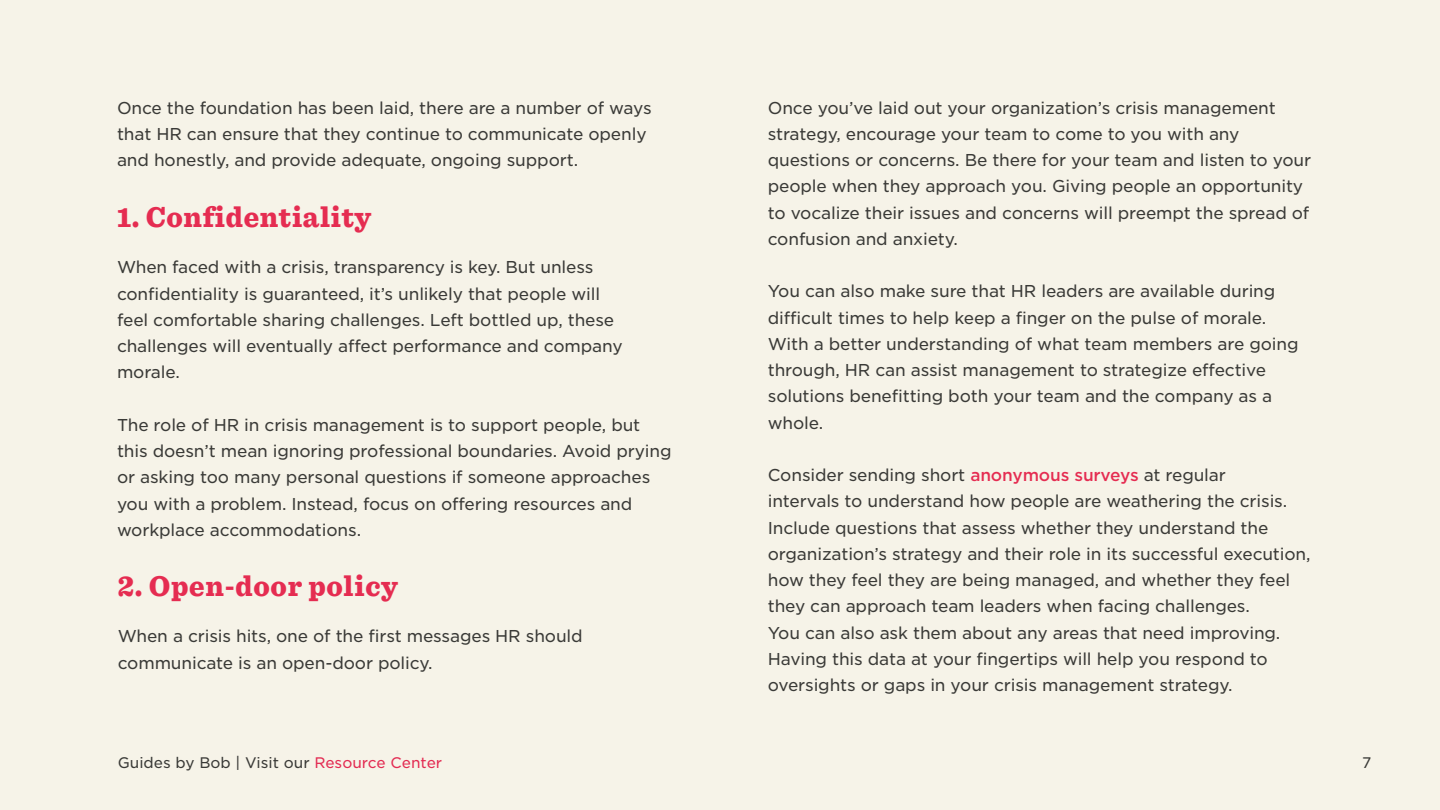
<style>
.page{position:relative;width:1440px;height:810px;background:#f6f3e8}
.page>*{position:absolute;margin:0;border:0;box-sizing:border-box;transform-origin:0 0}
.t1{font:900 30px "Sentinel";letter-spacing:.025em;color:#e52c51;scale:.95 1}
.t2{font:16.5px/26.2px "Gotham S Sm";letter-spacing:-.01em;color:#3a3a37}
.t3{font:14.7px "Gotham S Sm";color:#3a3a37}
.s1{color:#e32b52}
.s2{font-weight:500;color:#e52c51}
</style>
<div class="page">
<p class="t2" style="left:117px;top:94px;width:536px">Once the foundation has been laid, there are a number of ways that HR can ensure that they continue to communicate openly and honestly, and provide adequate, ongoing support.</p>
<h1 class="t1" style="left:117px;top:199px;width:269px">1. Confidentiality</h1>
<p class="t2" style="left:117px;top:254px;width:507px">When faced with a crisis, transparency is key. But unless confidentiality is guaranteed it, s’ unlikely that people will feel comfortable sharing challenges. Left bottled up, these challenges will eventually affect performance and company morale.</p>
<p class="t2" style="left:117px;top:411px;width:556px">The role of HR in crisis management is to support people, but this doesn t’ mean ignoring professional boundaries. Avoid prying or asking too many personal questions if someone approaches you with a problem. Instead, focus on offering resources and workplace accommodations.</p>
<h1 class="t1" style="left:118px;top:568px;width:296px">2. Open-door policy</h1>
<p class="t2" style="left:118px;top:623px;width:467px">When a crisis hits, one of the first messages HR should communicate is an open-door policy.</p>
<p class="t3" style="left:118px;top:753px;width:326px">Guides by Bob | Visit our <span class="s1">Resource Center</span></p>
<p class="t2" style="left:768px;top:94px;width:545px">Once you’ve laid out your organization s’ crisis management strategy, encourage your team to come to you with any questions or concerns. Be there for your team and listen to your people when they approach you. Giving people an opportunity to vocalize their issues and concerns will preempt the spread of confusion and anxiety.</p>
<p class="t2" style="left:768px;top:278px;width:532px">You can also make sure that HR leaders are available during difficult times to help keep a finger on the pulse of morale.<br>With a better understanding of what team members are going through, HR can assist management to strategize effective solutions benefitting both your team and the company as a whole.</p>
<p class="t2" style="left:768px;top:462px;width:544px">Consider sending short <span class="s2">anonymous surveys</span> at regular<br>intervals to understand how people are weathering the crisis.<br>Include questions that assess whether they understand the organization s’ strategy and their role in its successful execution, how they feel they are being managed, and whether they feel they can approach team leaders when facing challenges.<br>You can also ask them about any areas that need improving.<br>Having this data at your fingertips will help you respond to oversights or gaps in your crisis management strategy.</p>
<p class="t3" style="left:1362px;top:753px;width:11px">7</p>
</div>
